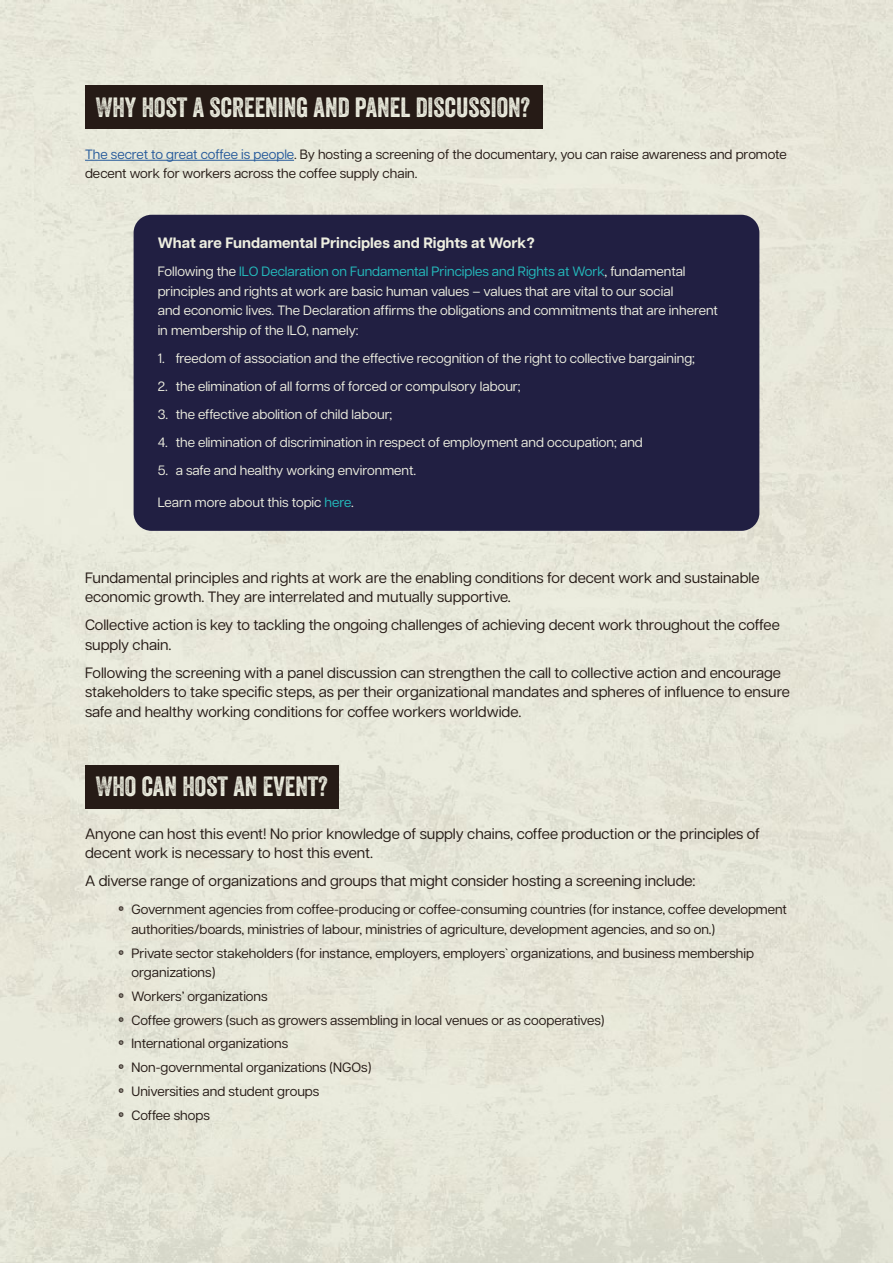
<style>
.page{position:relative;width:893px;height:1263px;background:#fff}
.page>*{position:absolute;margin:0;border:0;box-sizing:border-box;transform-origin:0 0}
.t1{font:27px "Veneer Two";color:#edeee0}
.t2{font:15px/19.5px "Articulat CF";color:#261b16}
.t3{font:700 15px "Articulat CF";color:#edeee0}
.t4{font:13.5px/19.5px "Articulat CF";color:#261b16}
.t5{font:13.5px/19.5px "Articulat CF";color:#edeee0}
.s1{color:#275b9b}
.s2{color:#24babc}
.s3{font-family:"Veneer Two";font-size:15px}
</style>
<div class="page">
<img style="left:0;top:580px;width:893px;height:683px">
<img style="left:0;top:0;width:788px;height:580px">
<hr style="left:85px;top:160px;width:209px;height:1px;background:#275b9b">
<div style="left:134px;top:215px;width:625px;height:316px;background:#211f42;border-radius:18px"></div>
<div style="left:85px;top:765px;width:253px;height:44px;background:#261b16"></div>
<div style="left:85px;top:85px;width:458px;height:44px;background:#261b16"></div>
<h1 class="t1" style="left:96px;top:91px;width:436px">WHY HOST A SCREENING AND PANEL DISCUSSION?</h1>
<p class="t4" style="left:85px;top:143px;width:703px"><span class="s1">The secret to great coffee is people</span>. By hosting a screening of the documentary, you can raise awareness and promote decent work for workers across the coffee supply chain.</p>
<p class="t3" style="left:158px;top:232px;width:379px">What are Fundamental Principles and Rights at Work?</p>
<p class="t5" style="left:158px;top:261px;width:562px">Following the <span class="s2">ILO Declaration on Fundamental Principles and Rights at Work</span>, fundamental principles and rights at work are basic human values – values that are vital to our social<br>and economic lives. The Declaration affirms the obligations and commitments that are inherent in membership of the ILO, namely:</p>
<p class="t5" style="left:158px;top:347px;width:539px">1. freedom of association and the effective recognition of the right to collective bargaining;</p>
<p class="t5" style="left:158px;top:375px;width:364px">2. the elimination of all forms of forced or compulsory labour;</p>
<p class="t5" style="left:158px;top:403px;width:236px">3. the effective abolition of child labour;</p>
<p class="t5" style="left:158px;top:431px;width:487px">4. the elimination of discrimination in respect of employment and occupation; and</p>
<p class="t5" style="left:158px;top:459px;width:260px">5. a safe and healthy working environment.</p>
<p class="t5" style="left:158px;top:491px;width:198px">Learn more about this topic <span class="s2">here</span>.</p>
<p class="t2" style="left:85px;top:567px;width:676px">Fundamental principles and rights at work are the enabling conditions for decent work and sustainable economic growth. They are interrelated and mutually supportive.</p>
<p class="t2" style="left:85px;top:614px;width:696px">Collective action is key to tackling the ongoing challenges of achieving decent work throughout the coffee supply chain.</p>
<p class="t2" style="left:85px;top:662px;width:706px">Following the screening with a panel discussion can strengthen the call to collective action and encourage stakeholders to take specific steps, as per their organizational mandates and spheres of influence to ensure safe and healthy working conditions for coffee workers worldwide.</p>
<h1 class="t1" style="left:96px;top:770px;width:234px">WHO CAN HOST AN EVENT?</h1>
<p class="t2" style="left:85px;top:823px;width:676px">Anyone can host this event! No prior knowledge of supply chains, coffee production or the principles of decent work is necessary to host this event.</p>
<p class="t2" style="left:85px;top:870px;width:612px">A diverse range of organizations and groups that might consider hosting a screening include:</p>
<p class="t4" style="left:132px;top:899px;width:657px;text-indent:-13px"><span class="s3">•</span> Government agencies from coffee-producing or coffee-consuming countries (for instance, coffee development authorities/boards, ministries of labour, ministries of agriculture, development agencies, and so on.)</p>
<p class="t4" style="left:132px;top:942px;width:624px;text-indent:-13px"><span class="s3">•</span> Private sector stakeholders (for instance, employers, employers` organizations, and business membership organizations)</p>
<p class="t4" style="left:118px;top:985px;width:151px"><span class="s3">•</span> Workers’ organizations</p>
<p class="t4" style="left:118px;top:1009px;width:488px"><span class="s3">•</span> Coffee growers (such as growers assembling in local venues or as cooperatives)</p>
<p class="t4" style="left:118px;top:1033px;width:172px"><span class="s3">•</span> International organizations</p>
<p class="t4" style="left:118px;top:1057px;width:255px"><span class="s3">•</span> Non-governmental organizations (NGOs)</p>
<p class="t4" style="left:118px;top:1080px;width:203px"><span class="s3">•</span> Universities and student groups</p>
<p class="t4" style="left:118px;top:1104px;width:93px"><span class="s3">•</span> Coffee shops</p>
</div>
